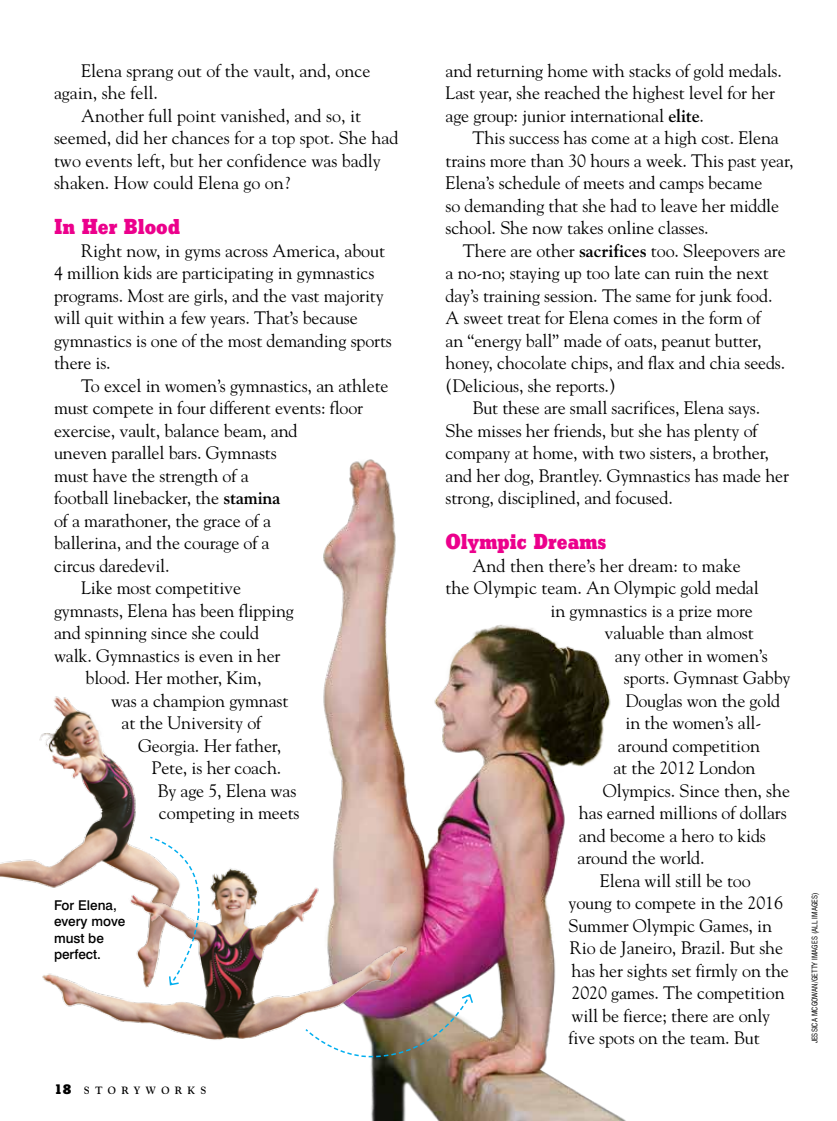
<style>
.page{position:relative;width:837px;height:1121px;background:#fff}
.page>*{position:absolute;margin:0;border:0;box-sizing:border-box;transform-origin:0 0}
.t1{font:800 21px "Stymie BT";color:#ec008c}
.t2{font:18px/22.5px "Goudy";letter-spacing:-.01em;color:#000}
.t3{font:500 13.5px/16.5px "Swiss 721 BT";color:#000}
.t4{font:700 10.5px "Goudy";letter-spacing:.5em;color:#000}
.t5{font:condensed 7.5px "Swiss 721 BT";color:#000}
.s1{font-weight:700}
.s2{font-family:"Stymie BT";font-weight:800;font-size:13.5px}
</style>
<div class="page">
<img style="left:323px;top:459px;width:302px;height:661px">
<img style="left:0;top:696px;width:149px;height:186px">
<img style="left:29px;top:860px;width:387px;height:203px">
<svg style="left:149px;top:836px;width:57px;height:150px"></svg>
<img style="left:304px;top:993px;width:170px;height:65px">
<p class="t2" style="left:54px;top:58px;width:318px;text-indent:27px">Elena sprang out of the vault, and, once again, she fell.</p>
<p class="t2" style="left:54px;top:103px;width:346px;text-indent:27px">Another full point vanished, and so, it seemed, did her chances for a top spot. She had two events left, but her confidence was badly shaken. How could Elena go on?</p>
<p class="t1" style="left:54px;top:214px;width:128px">In Her Blood</p>
<p class="t2" style="left:54px;top:238px;width:339px;text-indent:27px">Right now, in gyms across America, about 4 million kids are participating in gymnastics programs. Most are girls, and the vast majority will quit within a few years. That’s because gymnastics is one of the most demanding sports there is.</p>
<p class="t2" style="left:81px;top:373px;width:309px">To excel in women’s gymnastics, an athlete</p>
<p class="t2" style="left:54px;top:396px;width:311px">must compete in four different events: floor</p>
<p class="t2" style="left:54px;top:418px;width:245px">exercise, vault, balance beam, and</p>
<p class="t2" style="left:54px;top:441px;width:224px">uneven parallel bars. Gymnasts</p>
<p class="t2" style="left:54px;top:463px;width:196px">must have the strength of a</p>
<p class="t2" style="left:54px;top:486px;width:228px">football linebacker, the <span class="s1">stamina</span></p>
<p class="t2" style="left:54px;top:508px;width:219px">of a marathoner, the grace of a</p>
<p class="t2" style="left:54px;top:531px;width:217px">ballerina, and the courage of a</p>
<p class="t2" style="left:54px;top:553px;width:117px">circus daredevil.</p>
<p class="t2" style="left:81px;top:576px;width:162px">Like most competitive</p>
<p class="t2" style="left:54px;top:598px;width:241px">gymnasts, Elena has been flipping</p>
<p class="t2" style="left:54px;top:621px;width:207px">and spinning since she could</p>
<p class="t2" style="left:54px;top:643px;width:228px">walk. Gymnastics is even in her</p>
<p class="t2" style="left:86px;top:666px;width:178px">blood. Her mother, Kim,</p>
<p class="t2" style="left:111px;top:688px;width:179px">was a champion gymnast</p>
<p class="t2" style="left:122px;top:711px;width:141px">at the University of</p>
<p class="t2" style="left:138px;top:733px;width:145px">Georgia. Her father,</p>
<p class="t2" style="left:152px;top:756px;width:131px">Pete, is her coach.</p>
<p class="t2" style="left:158px;top:778px;width:140px">By age 5, Elena was</p>
<p class="t2" style="left:159px;top:801px;width:142px">competing in meets</p>
<p class="t3" style="left:54px;top:896px;width:73px">For Elena, every move must be perfect.</p>
<p class="t4" style="left:54px;top:1084px;width:154px"><span class="s2">18</span> STORYWORKS</p>
<p class="t2" style="left:446px;top:58px;width:338px">and returning home with stacks of gold medals.<br>Last year, she reached the highest level for her age group: junior international <span class="s1">elite</span>.</p>
<p class="t2" style="left:446px;top:126px;width:350px;text-indent:27px">This success has come at a high cost. Elena trains more than 30 hours a week. This past year, Elena’s schedule of meets and camps became<br>so demanding that she had to leave her middle school. She now takes online classes.</p>
<p class="t2" style="left:446px;top:238px;width:342px;text-indent:17px">There are other <span class="s1">sacrifices</span> too. Sleepovers are a no-no; staying up too late can ruin the next day’s training session. The same for junk food.<br>A sweet treat for Elena comes in the form of<br>an “energy ball” made of oats, peanut butter, honey, chocolate chips, and flax and chia seeds. (Delicious, she reports.)</p>
<p class="t2" style="left:446px;top:396px;width:345px;text-indent:27px">But these are small sacrifices, Elena says.<br>She misses her friends, but she has plenty of company at home, with two sisters, a brother, and her dog, Brantley. Gymnastics has made her strong, disciplined, and focused.</p>
<p class="t1" style="left:446px;top:529px;width:162px">Olympic Dreams</p>
<p class="t2" style="left:472px;top:553px;width:270px">And then there’s her dream: to make</p>
<p class="t2" style="left:446px;top:576px;width:315px">the Olympic team. An Olympic gold medal</p>
<p class="t2" style="left:550px;top:598px;width:204px">in gymnastics is a prize more</p>
<p class="t2" style="left:604px;top:621px;width:151px">valuable than almost</p>
<p class="t2" style="left:615px;top:643px;width:154px">any other in women’s</p>
<p class="t2" style="left:624px;top:666px;width:168px">sports. Gymnast Gabby</p>
<p class="t2" style="left:625px;top:688px;width:156px">Douglas won the gold</p>
<p class="t2" style="left:625px;top:711px;width:137px">in the women’s all-</p>
<p class="t2" style="left:618px;top:733px;width:144px">around competition</p>
<p class="t2" style="left:613px;top:756px;width:144px">at the 2012 London</p>
<p class="t2" style="left:603px;top:778px;width:189px">Olympics. Since then, she</p>
<p class="t2" style="left:579px;top:801px;width:209px">has earned millions of dollars</p>
<p class="t2" style="left:579px;top:823px;width:189px">and become a hero to kids</p>
<p class="t2" style="left:577px;top:846px;width:129px">around the world.</p>
<p class="t2" style="left:600px;top:868px;width:152px">Elena will still be too</p>
<p class="t2" style="left:568px;top:891px;width:216px">young to compete in the 2016</p>
<p class="t2" style="left:568px;top:913px;width:205px">Summer Olympic Games, in</p>
<p class="t2" style="left:570px;top:936px;width:215px">Rio de Janeiro, Brazil. But she</p>
<p class="t2" style="left:571px;top:958px;width:219px">has her sights set firmly on the</p>
<p class="t2" style="left:571px;top:981px;width:215px">2020 games. The competition</p>
<p class="t2" style="left:571px;top:1003px;width:200px">will be fierce; there are only</p>
<p class="t2" style="left:568px;top:1026px;width:193px">five spots on the team. But</p>
<p class="t5" style="left:810px;top:1043px;width:152px;rotate:-90deg">JESSICA MCGOWAN/GETTY IMAGES (ALL IMAGES)</p>
</div>
